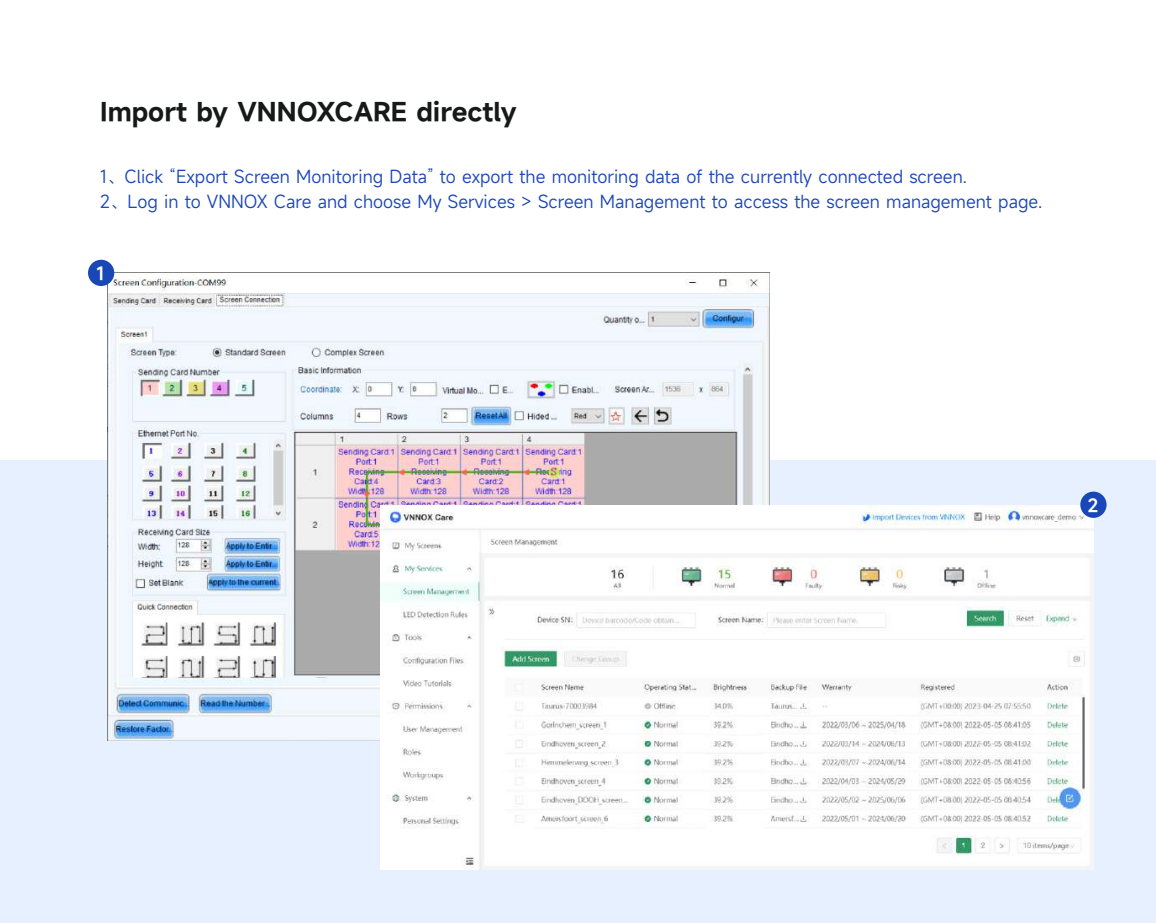
<style>
.page{position:relative;width:1156px;height:923px;background:#fff}
.page>*{position:absolute;margin:0;border:0;box-sizing:border-box;transform-origin:0 0}
.t1{font:600 24.5px "Mi Sans";color:#171818;scale:1.05 1}
.t2{font:17.5px/24.5px "Mi Sans";color:#1a47b7}
.t3{font:600 17.5px "Mi Sans";color:#fff}
</style>
<div class="page">
<hr style="left:0;top:460px;width:1px;height:463px;background:#e6f0ff">
<div style="left:1px;top:460px;width:1155px;height:463px;background:#e6f0ff"></div>
<img style="left:108px;top:272px;width:662px;height:468px">
<div style="left:88px;top:260px;width:26px;height:26px;background:#1a47b7;border-radius:50%"></div>
<img style="left:380px;top:505px;width:713px;height:364px">
<div style="left:1080px;top:491px;width:26px;height:27px;background:#1a47b7;border-radius:50%"></div>
<h1 class="t1" style="left:100px;top:96px;width:398px">Import by VNNOXCARE directly</h1>
<p class="t2" style="left:100px;top:164px;width:944px">1、Click “Export Screen Monitoring Data” to export the monitoring data of the currently connected screen.<br>2、Log in to VNNOX Care and choose My Services &gt; Screen Management to access the screen management page.</p>
<p class="t3" style="left:97px;top:262px;width:10px">1</p>
<p class="t3" style="left:1088px;top:493px;width:12px">2</p>
</div>
